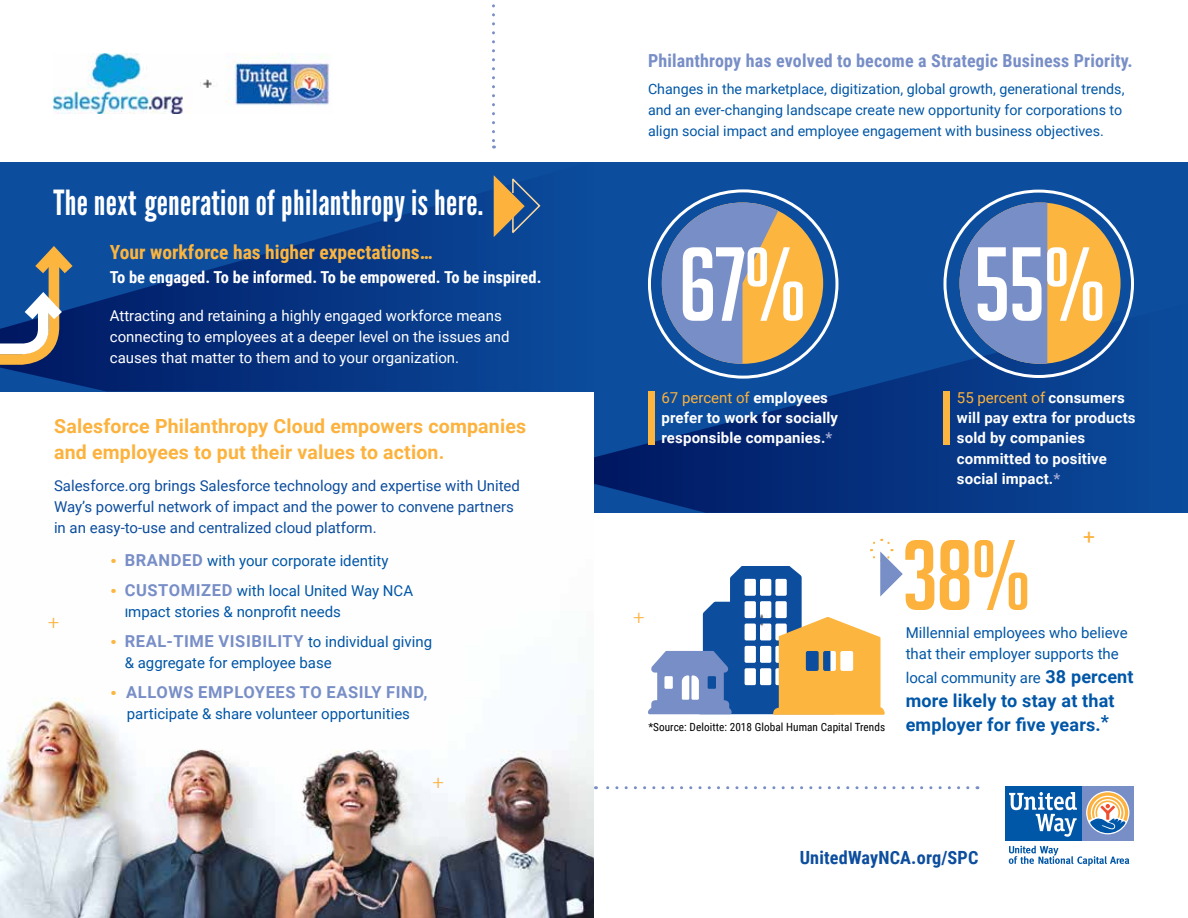
<style>
.page{position:relative;width:1188px;height:918px;background:#fff}
.page>*{position:absolute;margin:0;border:0;box-sizing:border-box;transform-origin:0 0}
.t1{font:102.3px "Big Noodle Titling";color:#fff}
.t2{font:97.5px "Big Noodle Titling";color:#fcb23d}
.t3{font:34.65px "League Gothic";letter-spacing:.01em;color:#fff}
.t4{font:21px "Minion Pro";color:#fcb23d}
.t5{font:21px "Roboto";color:#fcb23d}
.t6{font:700 19.5px/25.5px "Roboto";letter-spacing:.01em;color:#fcb23d}
.t7{font:700 19.5px "Roboto Condensed";color:#fcb53e}
.t8{font:700 18.15px "Roboto Condensed";letter-spacing:.01em;color:#0c4d9e}
.t9{font:700 18px "Roboto Condensed";letter-spacing:.01em;color:#788ec7}
.t10{font:700 18px/24px "Roboto";letter-spacing:.01em;color:#0056a7}
.t11{font:700 16.5px "Roboto";letter-spacing:.035em;color:#788ec7}
.t12{font:700 16.5px "Roboto Condensed";color:#fff}
.t13{font:15px/30px "Roboto";color:#0056a7}
.t14{font:15px/21px "Roboto";color:#0c4d9e}
.t15{font:700 15px/20.2px "Roboto";letter-spacing:.01em;color:#fff}
.t16{font:15px/21px "Roboto";color:#fff}
.t17{font:14.25px/21px "Roboto";color:#0056a7}
.t18{font:11.25px "Roboto Condensed";letter-spacing:.005em;color:#000}
.s1{font-weight:700;font-size:16.5px;color:#788ec7}
.s2{font-weight:400;font-size:15px;color:#0056a7}
.s3{font-weight:400;color:#fcb23d}
.s4{color:#a4abd4}
.s5{font-weight:700;font-size:18px}
</style>
<div class="page">
<img style="left:0;top:689px;width:594px;height:229px">
<div style="left:594px;top:162px;width:594px;height:351px;background:#0c4d9e"></div>
<svg style="left:594px;top:303px;width:538px;height:210px"></svg>
<svg style="left:0;top:162px;width:594px;height:230px;background:#083f8e"></svg>
<svg style="left:0;top:238px;width:84px;height:132px;background:#4a648b"></svg>
<div style="left:943px;top:392px;width:7px;height:53px;background:#fcb53e"></div>
<svg style="left:1005px;top:840px;width:129px;height:1px"></svg>
<div style="left:1082px;top:786px;width:52px;height:54px;background:#788ec7"></div>
<svg style="left:1086px;top:791px;width:43px;height:43px"></svg>
<svg style="left:1087px;top:792px;width:41px;height:41px;background:#b6afa7"></svg>
<div style="left:1005px;top:786px;width:77px;height:54px;background:#0056a7"></div>
<svg style="left:1009px;top:792px;width:68px;height:45px"></svg>
<svg style="left:1009px;top:846px;width:120px;height:20px"></svg>
<img style="left:53px;top:53px;width:277px;height:60px">
<svg style="left:492px;top:4px;width:3px;height:144px"></svg>
<svg style="left:595px;top:786px;width:373px;height:3px"></svg>
<svg style="left:648px;top:538px;width:255px;height:176px"></svg>
<svg style="left:494px;top:175px;width:48px;height:62px;background:#63707a"></svg>
<svg style="left:960px;top:203px;width:161px;height:161px"></svg>
<div style="left:662px;top:203px;width:161px;height:161px;background:#fcb53e;border-radius:50%"></div>
<svg style="left:662px;top:203px;width:116px;height:161px"></svg>
<div style="left:648px;top:392px;width:6px;height:53px;background:#fcb53e"></div>
<h3 class="t3" style="left:53px;top:182px;width:431px">The next generation of philanthropy is here.</h3>
<h3 class="t7" style="left:110px;top:238px;width:324px">Your workforce has higher expectations…</h3>
<p class="t12" style="left:110px;top:266px;width:433px">To be engaged. To be informed. To be empowered. To be inspired.</p>
<p class="t16" style="left:110px;top:305px;width:401px">Attracting and retaining a highly engaged workforce means connecting to employees at a deeper level on the issues and causes that matter to them and to your organization.</p>
<h3 class="t6" style="left:54px;top:413px;width:473px">Salesforce Philanthropy Cloud empowers companies and employees to put their values to action.</h3>
<p class="t14" style="left:54px;top:474px;width:468px">Salesforce.org brings Salesforce technology and expertise with United<br>Way’s powerful network of impact and the power to convene partners in an easy-to-use and centralized cloud platform.</p>
<h3 class="t4" style="left:48px;top:607px;width:14px">+</h3>
<p class="t13" style="left:110px;top:545px;width:305px"><sup>.</sup> <span class="s1">BRANDED</span> with your corporate identity<br><sup>.</sup> <span class="s1">CUSTOMIZED</span> with local United Way NCA</p>
<p class="t13" style="left:125px;top:596px;width:218px">Impact stories &amp; nonprofit needs</p>
<p class="t11" style="left:110px;top:629px;width:324px"><sup>.</sup> REAL-TIME VISIBILITY <span class="s2">to individual giving</span></p>
<p class="t13" style="left:125px;top:647px;width:209px">&amp; aggregate for employee base</p>
<p class="t11" style="left:110px;top:680px;width:319px"><sup>.</sup> ALLOWS EMPLOYEES TO EASILY FIND,</p>
<p class="t13" style="left:127px;top:698px;width:285px">participate &amp; share volunteer opportunities</p>
<h3 class="t4" style="left:432px;top:767px;width:14px">+</h3>
<p class="t9" style="left:648px;top:48px;width:486px">Philanthropy has evolved to become a Strategic Business Priority.</p>
<p class="t17" style="left:648px;top:78px;width:478px">Changes in the marketplace, digitization, global growth, generational trends, and an ever-changing landscape create new opportunity for corporations to align social impact and employee engagement with business objectives.</p>
<h1 class="t1" style="left:678px;top:229px;width:130px">67%</h1>
<h1 class="t1" style="left:974px;top:229px;width:134px">55%</h1>
<p class="t15" style="left:662px;top:387px;width:178px"><span class="s3">67 percent of</span> employees prefer to work for socially responsible companies.<span class="s4">*</span></p>
<p class="t15" style="left:957px;top:387px;width:180px"><span class="s3">55 percent of</span> consumers will pay extra for products sold by companies committed to positive social impact.<span class="s4">*</span></p>
<h3 class="t4" style="left:633px;top:603px;width:14px">+</h3>
<p class="t18" style="left:648px;top:719px;width:238px">*Source: Deloitte: 2018 Global Human Capital Trends</p>
<h3 class="t5" style="left:1083px;top:522px;width:13px">+</h3>
<h2 class="t2" style="left:902px;top:523px;width:131px">38%</h2>
<p class="t13" style="left:906px;top:622px;width:224px;line-height:21px">Millennial employees who believe that their employer supports the</p>
<p class="t13" style="left:906px;top:662px;width:229px">local community are <span class="s5">38 percent</span></p>
<p class="t10" style="left:906px;top:688px;width:211px">more likely to stay at that employer for five years.*</p>
<p class="t8" style="left:800px;top:844px;width:180px">UnitedWayNCA.org/SPC</p>
</div>
